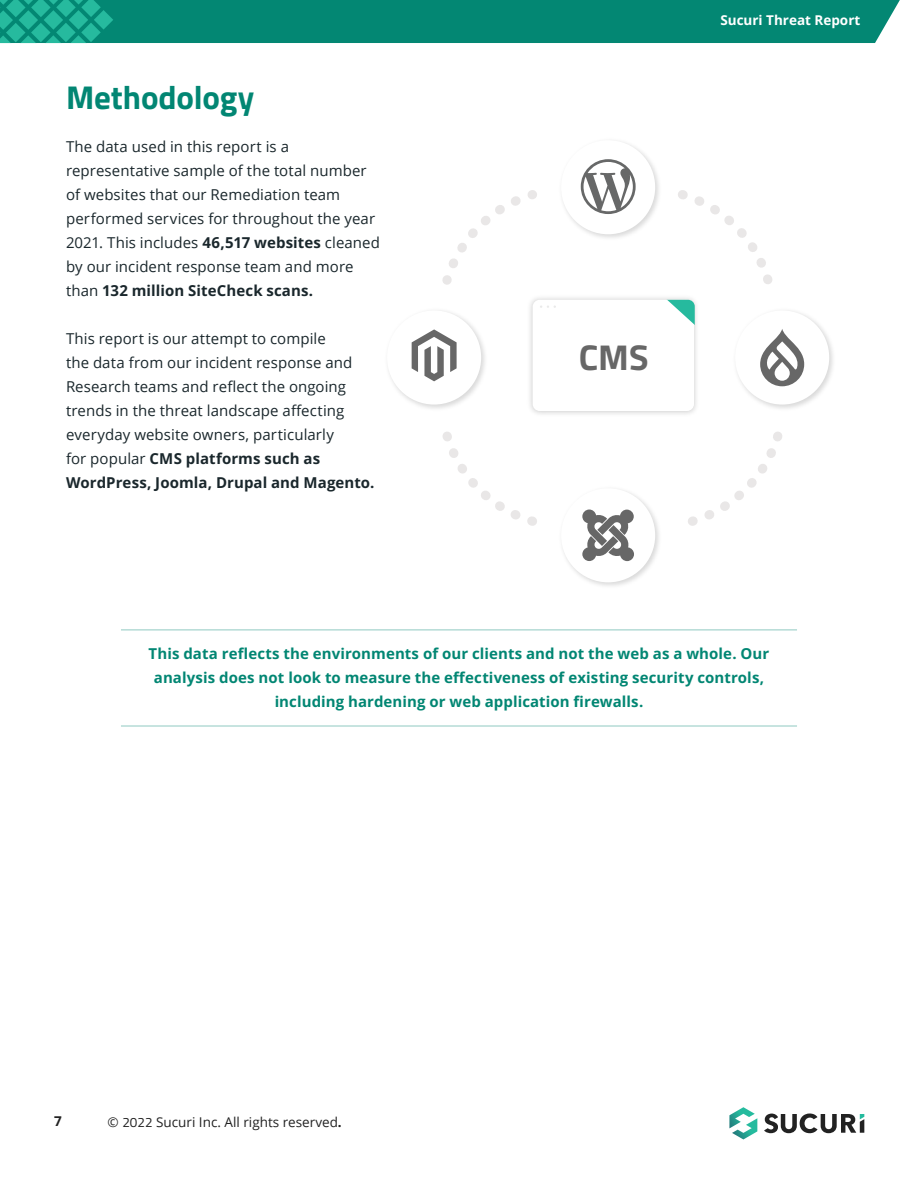
<style>
.page{position:relative;width:918px;height:1188px;background:#fff}
.page>*{position:absolute;margin:0;border:0;box-sizing:border-box;transform-origin:0 0}
.t1{font:700 35.85px "Titillium Web";color:#676767}
.t2{font:700 33px "Titillium Web";letter-spacing:-.005em;color:#028673}
.t3{font:15px/24px "Open Sans";letter-spacing:.005em;color:#1a272c}
.t4{font:700 15px/24px "Open Sans";letter-spacing:.005em;color:#028673;text-align:center}
.t5{font:13.5px "Open Sans";color:#222}
.t6{font:700 13.5px "Open Sans";color:#fff}
.t7{font:700 13.5px "Open Sans";color:#222}
.s1{font-weight:700}
.s2{font-family:"Titillium Web"}
</style>
<div class="page">
<svg style="left:0;top:0;width:900px;height:43px;background:#078b77"></svg>
<svg style="left:764px;top:1113px;width:100px;height:20px"></svg>
<svg style="left:729px;top:1107px;width:28px;height:32px"></svg>
<hr style="left:121px;top:629px;width:676px;height:2px;background:#028673">
<hr style="left:121px;top:725px;width:676px;height:2px;background:#028673">
<svg style="left:667px;top:300px;width:28px;height:40px"></svg>
<svg style="left:540px;top:306px;width:16px;height:2px"></svg>
<img style="left:563px;top:142px;width:96px;height:96px">
<div style="left:561px;top:140px;width:94px;height:94px;background:#fff;border-radius:50%"></div>
<img style="left:563px;top:490px;width:96px;height:96px">
<div style="left:561px;top:488px;width:94px;height:94px;background:#fff;border-radius:50%"></div>
<img style="left:389px;top:310px;width:96px;height:99px">
<div style="left:387px;top:310px;width:94px;height:95px;background:#fff;border-radius:50%"></div>
<img style="left:738px;top:310px;width:95px;height:99px">
<div style="left:735px;top:310px;width:94px;height:95px;background:#fff;border-radius:50%"></div>
<svg style="left:581px;top:159px;width:55px;height:55px"></svg>
<svg style="left:412px;top:329px;width:45px;height:52px"></svg>
<svg style="left:582px;top:510px;width:52px;height:51px"></svg>
<svg style="left:760px;top:329px;width:44px;height:57px"></svg>
<svg style="left:678px;top:190px;width:94px;height:94px"></svg>
<svg style="left:688px;top:432px;width:94px;height:94px"></svg>
<svg style="left:442px;top:190px;width:95px;height:94px"></svg>
<svg style="left:442px;top:432px;width:95px;height:94px"></svg>
<h2 class="t2" style="left:66px;top:73px;width:190px">Methodology</h2>
<p class="t3" style="left:66px;top:134px;width:316px">The data used in this report is a representative sample of the total number of websites that our Remediation team performed services for throughout the year 2021. This includes <span class="s1">46,517 websites</span> cleaned by our incident response team and more than <span class="s1">132 million SiteCheck scans.</span></p>
<p class="t3" style="left:66px;top:326px;width:310px">This report is our attempt to compile<br>the data from our incident response and Research teams and reflect the ongoing trends in the threat landscape affecting everyday website owners, particularly<br>for popular <span class="s1">CMS platforms such as WordPress, Joomla, Drupal and Magento.</span></p>
<p class="t6" style="left:720px;top:11px;width:141px">Sucuri Threat Report</p>
<h1 class="t1" style="left:579px;top:330px;width:71px">CMS</h1>
<p class="t4" style="left:149px;top:641px;width:622px">This data reflects the environments of our clients and not the web as a whole. Our analysis does not look to measure the effectiveness of existing security controls, including hardening or web application firewalls.</p>
<p class="t7" style="left:54px;top:1112px;width:9px">7</p>
<p class="t5" style="left:108px;top:1113px;width:236px">© <span class="s2">2022</span> Sucuri Inc. All rights reserved<span class="s1">.</span></p>
</div>
